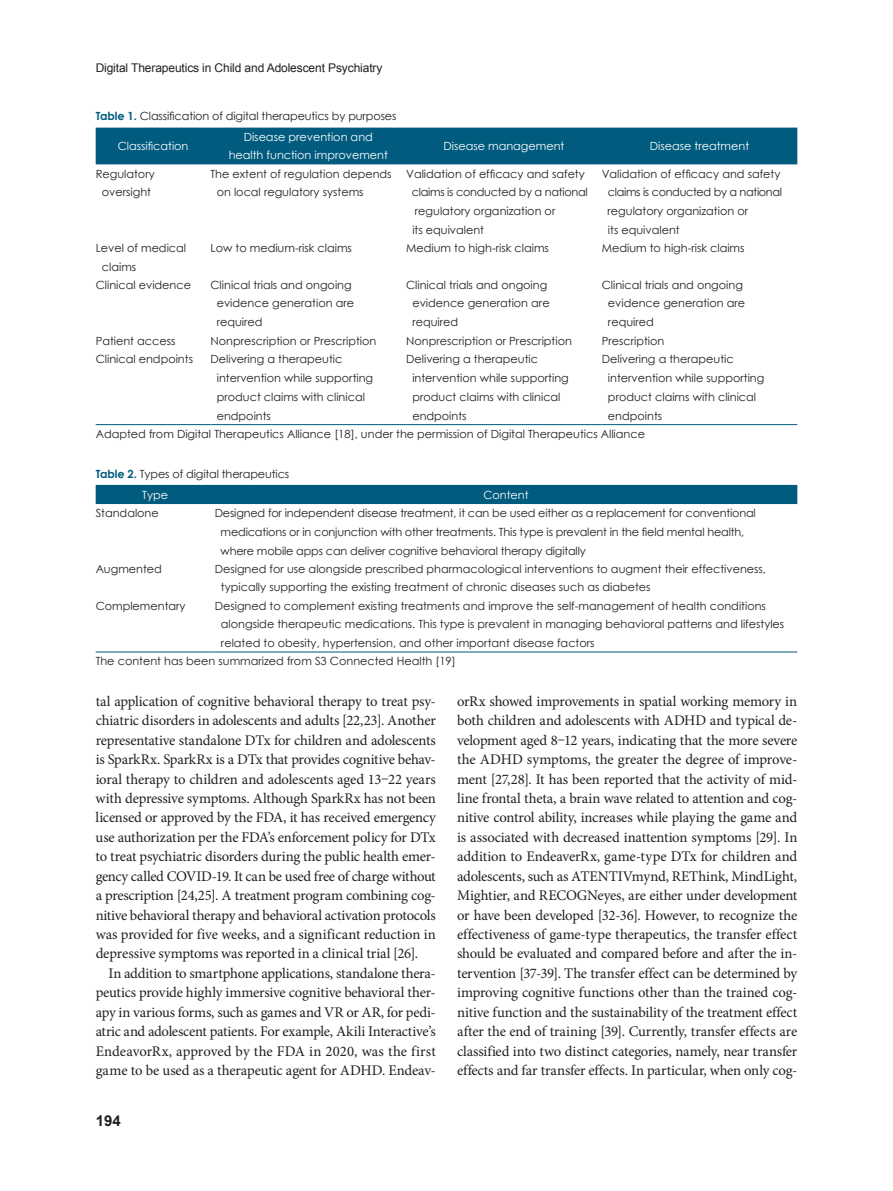
<style>
.page{position:relative;width:893px;height:1191px;background:#fff}
.page>*{position:absolute;margin:0;border:0;box-sizing:border-box;transform-origin:0 0}
.t1{font:700 15px "Arial";color:#231f20}
.t2{font:14.7px/19.4px "Minion Pro";letter-spacing:-.005em;color:#231f20;text-align:justify}
.t3{font:12px "Arial";letter-spacing:-.01em;color:#231f20}
.t4{font:11.25px/18.8px "Century Gothic";color:#231f20}
.t5{font:11.25px/18.8px "Century Gothic";color:#fff;text-align:center}
.s1{font-weight:700;color:#005b7e}
.s2{color:#fff}
</style>
<div class="page">
<div style="left:96px;top:128px;width:701px;height:36px;background:#005b7e"></div>
<hr style="left:96px;top:424px;width:114px;height:1px;background:#005b7e">
<hr style="left:210px;top:424px;width:196px;height:1px;background:#005b7e">
<hr style="left:406px;top:424px;width:196px;height:1px;background:#005b7e">
<hr style="left:602px;top:424px;width:195px;height:1px;background:#005b7e">
<div style="left:96px;top:485px;width:701px;height:19px;background:#005b7e"></div>
<hr style="left:96px;top:652px;width:119px;height:1px;background:#005b7e">
<hr style="left:215px;top:652px;width:582px;height:1px;background:#005b7e">
<p class="t3" style="left:96px;top:60px;width:288px">Digital Therapeutics in Child and Adolescent Psychiatry</p>
<p class="t4" style="left:96px;top:107px;width:302px"><span class="s1">Table 1.</span> Classification of digital therapeutics by purposes</p>
<p class="t5" style="left:118px;top:136px;width:72px">Classification</p>
<p class="t5" style="left:229px;top:127px;width:161px">Disease prevention and health function improvement</p>
<p class="t5" style="left:443px;top:136px;width:122px">Disease management</p>
<p class="t5" style="left:650px;top:136px;width:101px">Disease treatment</p>
<p class="t4" style="left:96px;top:164px;width:61px;text-align:center">Regulatory oversight</p>
<p class="t4" style="left:217px;top:164px;width:176px;text-indent:-6px">The extent of regulation depends on local regulatory systems</p>
<p class="t4" style="left:412px;top:164px;width:177px;text-indent:-6px">Validation of efficacy and safety claims is conducted by a national regulatory organization or<br>its equivalent</p>
<p class="t4" style="left:608px;top:164px;width:176px;text-indent:-6px">Validation of efficacy and safety claims is conducted by a national regulatory organization or<br>its equivalent</p>
<p class="t4" style="left:102px;top:238px;width:86px;text-indent:-6px">Level of medical claims</p>
<p class="t4" style="left:210px;top:238px;width:143px">Low to medium-risk claims</p>
<p class="t4" style="left:406px;top:238px;width:144px">Medium to high-risk claims</p>
<p class="t4" style="left:602px;top:238px;width:144px">Medium to high-risk claims</p>
<p class="t4" style="left:96px;top:275px;width:97px">Clinical evidence</p>
<p class="t4" style="left:217px;top:275px;width:139px;text-indent:-6px">Clinical trials and ongoing evidence generation are required</p>
<p class="t4" style="left:412px;top:275px;width:139px;text-indent:-6px">Clinical trials and ongoing evidence generation are required</p>
<p class="t4" style="left:608px;top:275px;width:139px;text-indent:-6px">Clinical trials and ongoing evidence generation are required</p>
<p class="t4" style="left:96px;top:331px;width:81px">Patient access</p>
<p class="t4" style="left:211px;top:331px;width:167px">Nonprescription or Prescription</p>
<p class="t4" style="left:406px;top:331px;width:167px">Nonprescription or Prescription</p>
<p class="t4" style="left:602px;top:331px;width:64px">Prescription</p>
<p class="t4" style="left:96px;top:350px;width:99px">Clinical endpoints</p>
<p class="t4" style="left:217px;top:350px;width:158px;text-indent:-6px">Delivering a therapeutic intervention while supporting product claims with clinical endpoints</p>
<p class="t4" style="left:412px;top:350px;width:158px;text-indent:-6px">Delivering a therapeutic intervention while supporting product claims with clinical endpoints</p>
<p class="t4" style="left:602px;top:350px;width:133px">Delivering a therapeutic</p>
<p class="t4" style="left:608px;top:368px;width:158px">intervention while supporting</p>
<p class="t4" style="left:608px;top:387px;width:150px">product claims with clinical</p>
<p class="t4" style="left:608px;top:406px;width:56px">endpoints</p>
<p class="t4" style="left:96px;top:424px;width:551px">Adapted from Digital Therapeutics Alliance [18], under the permission of Digital Therapeutics Alliance</p>
<p class="t4" style="left:142px;top:463px;width:148px;line-height:21px;text-indent:-47px"><span class="s1">Table 2.</span> Types of digital therapeutics<br><span class="s2">Type</span></p>
<p class="t5" style="left:483px;top:485px;width:47px">Content</p>
<p class="t4" style="left:96px;top:503px;width:65px">Standalone</p>
<p class="t4" style="left:221px;top:503px;width:537px;text-indent:-6px">Designed for independent disease treatment, it can be used either as a replacement for conventional medications or in conjunction with other treatments. This type is prevalent in the field mental health, where mobile apps can deliver cognitive behavioral therapy digitally</p>
<p class="t4" style="left:96px;top:559px;width:68px">Augmented</p>
<p class="t4" style="left:221px;top:559px;width:547px;text-indent:-6px">Designed for use alongside prescribed pharmacological interventions to augment their effectiveness, typically supporting the existing treatment of chronic diseases such as diabetes</p>
<p class="t4" style="left:96px;top:596px;width:91px">Complementary</p>
<p class="t4" style="left:215px;top:596px;width:553px">Designed to complement existing treatments and improve the self-management of health conditions</p>
<p class="t4" style="left:221px;top:614px;width:565px">alongside therapeutic medications. This type is prevalent in managing behavioral patterns and lifestyles</p>
<p class="t4" style="left:221px;top:633px;width:375px">related to obesity, hypertension, and other important disease factors</p>
<p class="t4" style="left:96px;top:651px;width:362px">The content has been summarized from S3 Connected Health [19]</p>
<p class="t2" style="left:96px;top:691px;width:342px">tal application of cognitive behavioral therapy to treat psy&shy;chiatric disorders in adolescents and adults [22,23]. Another representative standalone DTx for children and adolescents is SparkRx. SparkRx is a DTx that provides cognitive behav&shy;ioral therapy to children and adolescents aged 13–22 years with depressive symptoms. Although SparkRx has not been licensed or approved by the FDA, it has received emergency use authorization per the FDA’s enforcement policy for DTx to treat psychiatric disorders during the public health emer&shy;gency called COVID-19. It can be used free of charge without a prescription [24,25]. A treatment program combining cog&shy;nitive behavioral therapy and behavioral activation protocols was provided for five weeks, and a significant reduction in depressive symptoms was reported in a clinical trial [26].</p>
<p class="t2" style="left:96px;top:963px;width:342px;text-indent:13px">In addition to smartphone applications, standalone thera&shy;peutics provide highly immersive cognitive behavioral ther&shy;apy in various forms, such as games and VR or AR, for pedi&shy;atric and adolescent patients. For example, Akili Interactive’s EndeavorRx, approved by the FDA in 2020, was the first game to be used as a therapeutic agent for ADHD. Endeav-</p>
<p class="t1" style="left:96px;top:1111px;width:27px">194</p>
<p class="t2" style="left:457px;top:691px;width:342px">orRx showed improvements in spatial working memory in both children and adolescents with ADHD and typical de&shy;velopment aged 8–12 years, indicating that the more severe the ADHD symptoms, the greater the degree of improve&shy;ment [27,28]. It has been reported that the activity of mid&shy;line frontal theta, a brain wave related to attention and cog&shy;nitive control ability, increases while playing the game and is associated with decreased inattention symptoms [29]. In addition to EndeaverRx, game-type DTx for children and adolescents, such as ATENTIVmynd, REThink, MindLight, Mightier, and RECOGNeyes, are either under development or have been developed [32-36]. However, to recognize the effectiveness of game-type therapeutics, the transfer effect should be evaluated and compared before and after the in&shy;tervention [37-39]. The transfer effect can be determined by improving cognitive functions other than the trained cog&shy;nitive function and the sustainability of the treatment effect after the end of training [39]. Currently, transfer effects are classified into two distinct categories, namely, near transfer effects and far transfer effects. In particular, when only cog-</p>
</div>
